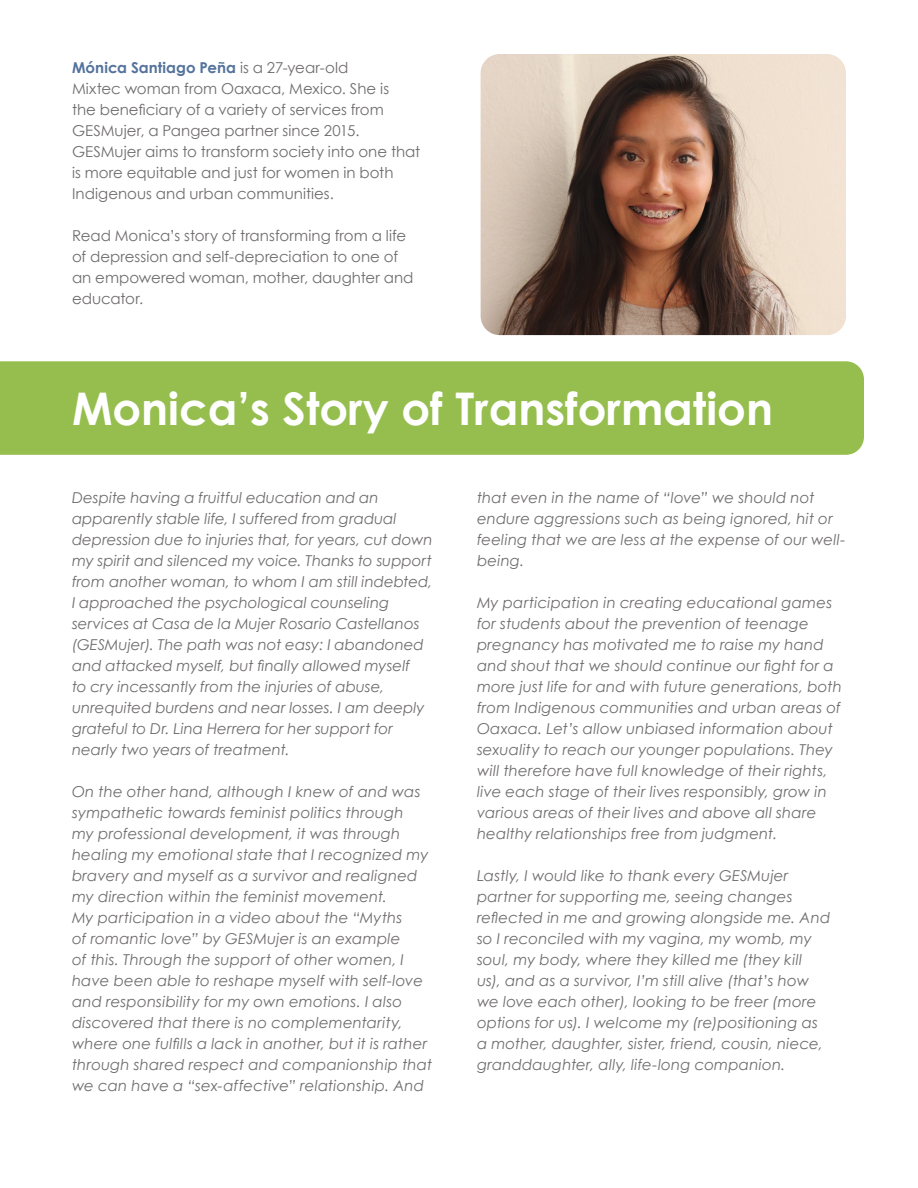
<style>
.page{position:relative;width:918px;height:1188px;background:#fff}
.page>*{position:absolute;margin:0;border:0;box-sizing:border-box;transform-origin:0 0}
.t1{font:700 45px "Century Gothic";color:#fff}
.t2{font:italic 15px/21px "Century Gothic";letter-spacing:.01em;color:#6f6c6e}
.t3{font:15px/21px "Century Gothic";color:#6f6c6e}
.s1{font-weight:700;color:#54729c}
</style>
<div class="page">
<div style="left:0;top:361px;width:864px;height:94px;background:#95be4e"></div>
<img style="left:481px;top:54px;width:365px;height:281px">
<p class="t3" style="left:72px;top:57px;width:350px"><span class="s1">Mónica Santiago Peña</span> is a 27-year-old<br>Mixtec woman from Oaxaca, Mexico. She is<br>the beneficiary of a variety of services from GESMujer, a Pangea partner since 2015.<br>GESMujer aims to transform society into one that is more equitable and just for women in both Indigenous and urban communities.</p>
<p class="t3" style="left:72px;top:225px;width:343px">Read Monica’s story of transforming from a life of depression and self-depreciation to one of an empowered woman, mother, daughter and educator.</p>
<p class="t1" style="left:72px;top:380px;width:703px">Monica’s Story of Transformation</p>
<p class="t2" style="left:72px;top:487px;width:362px">Despite having a fruitful education and an apparently stable life, I suffered from gradual depression due to injuries that, for years, cut down my spirit and silenced my voice. Thanks to support from another woman, to whom I am still indebted, I approached the psychological counseling services at Casa de la Mujer Rosario Castellanos (GESMujer). The path was not easy: I abandoned and attacked myself, but finally allowed myself<br>to cry incessantly from the injuries of abuse, unrequited burdens and near losses. I am deeply grateful to Dr. Lina Herrera for her support for nearly two years of treatment.</p>
<p class="t2" style="left:72px;top:781px;width:362px">On the other hand, although I knew of and was sympathetic towards feminist politics through<br>my professional development, it was through healing my emotional state that I recognized my bravery and myself as a survivor and realigned my direction within the feminist movement.<br>My participation in a video about the “Myths<br>of romantic love” by GESMujer is an example<br>of this. Through the support of other women, I have been able to reshape myself with self-love and responsibility for my own emotions. I also discovered that there is no complementarity, where one fulfills a lack in another, but it is rather through shared respect and companionship that we can have a “sex-affective” relationship. And</p>
<p class="t2" style="left:477px;top:487px;width:370px">that even in the name of “love” we should not endure aggressions such as being ignored, hit or feeling that we are less at the expense of our well&shy;being.</p>
<p class="t2" style="left:477px;top:592px;width:366px">My participation in creating educational games for students about the prevention of teenage pregnancy has motivated me to raise my hand and shout that we should continue our fight for a more just life for and with future generations, both from Indigenous communities and urban areas of Oaxaca. Let’s allow unbiased information about sexuality to reach our younger populations. They will therefore have full knowledge of their rights, live each stage of their lives responsibly, grow in various areas of their lives and above all share healthy relationships free from judgment.</p>
<p class="t2" style="left:477px;top:865px;width:355px">Lastly, I would like to thank every GESMujer partner for supporting me, seeing changes reflected in me and growing alongside me. And so I reconciled with my vagina, my womb, my soul, my body, where they killed me (they kill<br>us), and as a survivor, I’m still alive (that’s how we love each other), looking to be freer (more options for us). I welcome my (re)positioning as a mother, daughter, sister, friend, cousin, niece, granddaughter, ally, life-long companion.</p>
</div>
